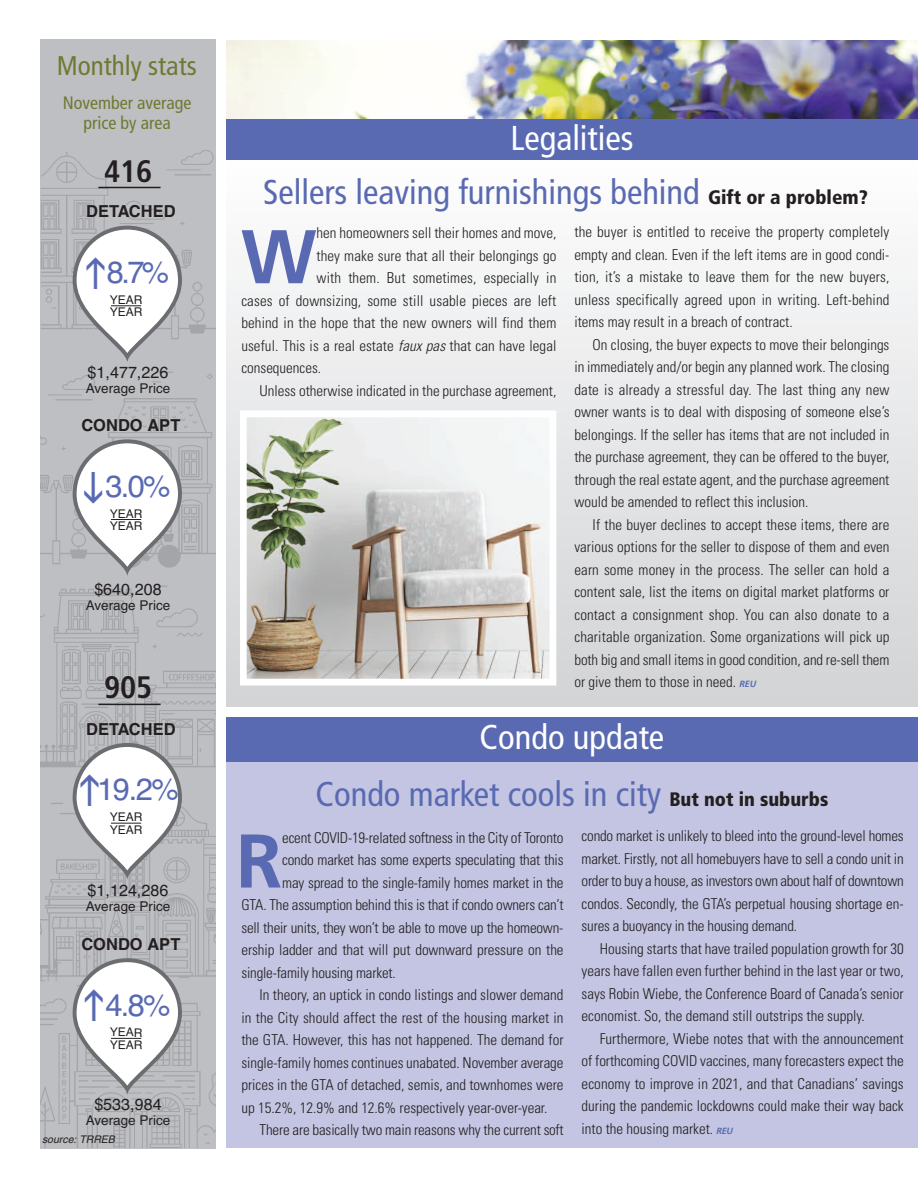
<style>
.page{position:relative;width:918px;height:1188px;background:#fff}
.page>*{position:absolute;margin:0;border:0;box-sizing:border-box;transform-origin:0 0}
.t1{font:700 76.05px "Frutiger";color:#596ab2}
.t2{font:condensed 34.5px/57px "Frutiger";color:#596ab2;text-align:center}
.t3{font:condensed 34.5px "Frutiger";color:#fff}
.t4{font:700 condensed 31.05px "Frutiger";color:#231f20}
.t5{font:30.9px "Helvetica";color:#596ab2}
.t6{font:condensed 27px "Frutiger";color:#707933}
.t7{font:condensed 18px/19.5px "Frutiger";color:#707933;text-align:center}
.t8{font:700 16.5px "Helvetica";color:#231f20}
.t9{font:16.2px "Helvetica";color:#231f20}
.t10{font:300 condensed 15px/22.5px "Univers";color:#231f20;text-align:justify}
.t11{font:13.5px "Helvetica";color:#231f20}
.t12{font:12px/12.5px "Helvetica";color:#231f20}
.t13{font:italic 10.5px "Helvetica";color:#231f20}
.s1{font-weight:900;font-size:19.5px;color:#231f20}
.s2{font-style:italic}
.s3{font-family:"Frutiger";font-weight:700;font-style:italic;font-stretch:normal;font-size:9px;color:#596ab2}
.s4{color:#fff}
</style>
<div class="page">
<div style="left:226px;top:717px;width:692px;height:431px;background:#c3c5e2"></div>
<img style="left:226px;top:40px;width:692px;height:79px">
<div style="left:226px;top:155px;width:692px;height:552px;background:linear-gradient(to bottom,#fefefe,#d1d3d5)"></div>
<div style="left:226px;top:717px;width:692px;height:45px;background:#596ab2"></div>
<div style="left:226px;top:119px;width:692px;height:41px;background:#596ab2"></div>
<div style="left:40px;top:39px;width:176px;height:1110px;background:#bebfc2"></div>
<img style="left:40px;top:793px;width:176px;height:355px">
<img style="left:40px;top:585px;width:176px;height:182px">
<img style="left:40px;top:371px;width:176px;height:193px">
<img style="left:41px;top:150px;width:175px;height:184px">
<hr style="left:98px;top:187px;width:63px;height:1px;background:#231f20">
<hr style="left:98px;top:704px;width:63px;height:1px;background:#231f20">
<img style="left:248px;top:419px;width:300px;height:259px">
<div style="left:240px;top:411px;width:316px;height:275px;border:7px solid #fff"></div>
<svg style="left:73px;top:226px;width:109px;height:136px"></svg>
<svg style="left:73px;top:439px;width:109px;height:137px"></svg>
<svg style="left:73px;top:743px;width:109px;height:137px"></svg>
<svg style="left:73px;top:958px;width:109px;height:137px"></svg>
<h3 class="t6" style="left:57px;top:54px;width:141px">Monthly stats</h3>
<p class="t7" style="left:63px;top:95px;width:130px">November average price by area</p>
<h3 class="t4" style="left:104px;top:159px;width:50px">416</h3>
<p class="t8" style="left:86px;top:206px;width:91px">DETACHED</p>
<h3 class="t5" style="left:107px;top:254px;width:64px">8.7%</h3>
<p class="t12" style="left:110px;top:294px;width:34px">YEAR<br>YEAR</p>
<p class="t9" style="left:88px;top:363px;width:82px">$1,477,226</p>
<p class="t11" style="left:86px;top:380px;width:86px">Average Price</p>
<p class="t8" style="left:81px;top:419px;width:100px">CONDO APT</p>
<h3 class="t5" style="left:106px;top:468px;width:67px">3.0%</h3>
<p class="t12" style="left:110px;top:507px;width:34px">YEAR<br>YEAR</p>
<p class="t9" style="left:94px;top:580px;width:69px">$640,208</p>
<p class="t11" style="left:86px;top:598px;width:86px">Average Price</p>
<h3 class="t4" style="left:104px;top:675px;width:50px">905</h3>
<p class="t8" style="left:86px;top:723px;width:91px">DETACHED</p>
<h3 class="t5" style="left:97px;top:772px;width:83px">19.2%</h3>
<p class="t12" style="left:110px;top:811px;width:34px">YEAR<br>YEAR</p>
<p class="t9" style="left:88px;top:881px;width:82px">$1,124,286</p>
<p class="t11" style="left:86px;top:898px;width:86px">Average Price</p>
<p class="t8" style="left:81px;top:938px;width:100px">CONDO APT</p>
<h3 class="t5" style="left:106px;top:987px;width:67px">4.8%</h3>
<p class="t12" style="left:110px;top:1026px;width:34px;rotate:1deg">YEAR<br>YEAR</p>
<p class="t9" style="left:94px;top:1095px;width:69px">$533,984</p>
<p class="t11" style="left:86px;top:1112px;width:86px">Average Price</p>
<p class="t13" style="left:42px;top:1135px;width:74px">source: TRREB</p>
<h2 class="t3" style="left:510px;top:124px;width:125px">Legalities</h2>
<h2 class="t2" style="left:263px;top:166px;width:606px">Sellers leaving furnishings behind <span class="s1">Gift or a problem?</span></h2>
<h1 class="t1" style="left:241px;top:226px;width:77px">W</h1>
<p class="t10" style="left:317px;top:223px;width:241px">hen homeowners sell their homes and move,</p>
<p class="t10" style="left:317px;top:246px;width:241px">they make sure that all their belongings go</p>
<p class="t10" style="left:317px;top:268px;width:241px">with them. But sometimes, especially in</p>
<p class="t10" style="left:241px;top:291px;width:317px">cases of downsizing, some still usable pieces are left</p>
<p class="t10" style="left:241px;top:313px;width:317px">behind in the hope that the new owners will find them</p>
<p class="t10" style="left:241px;top:336px;width:317px">useful. This is a real estate <span class="s2">faux pas</span> that can have legal</p>
<p class="t10" style="left:241px;top:358px;width:81px">consequences.</p>
<p class="t10" style="left:260px;top:381px;width:298px">Unless otherwise indicated in the purchase agreement,</p>
<p class="t10" style="left:574px;top:222px;width:317px">the buyer is entitled to receive the property completely empty and clean. Even if the left items are in good condi&shy;tion, it’s a mistake to leave them for the new buyers, unless specifically agreed upon in writing. Left-behind items may result in a breach of contract.</p>
<p class="t10" style="left:574px;top:334px;width:317px;text-indent:18px">On closing, the buyer expects to move their belongings in immediately and/or begin any planned work. The closing date is already a stressful day. The last thing any new owner wants is to deal with disposing of someone else’s belongings. If the seller has items that are not included in the purchase agreement, they can be offered to the buyer, through the real estate agent, and the purchase agreement would be amended to reflect this inclusion.</p>
<p class="t10" style="left:574px;top:514px;width:317px;text-indent:18px">If the buyer declines to accept these items, there are various options for the seller to dispose of them and even earn some money in the process. The seller can hold a content sale, list the items on digital market platforms or contact a consignment shop. You can also donate to a charitable organization. Some organizations will pick up both big and small items in good condition, and re-sell them or give them to those in need. <span class="s3">REU</span></p>
<h2 class="t2" style="left:316px;top:711px;width:514px"><span class="s4">Condo update<br></span>Condo market cools in city <span class="s1">But not in suburbs</span></h2>
<h1 class="t1" style="left:236px;top:830px;width:48px">R</h1>
<p class="t10" style="left:282px;top:827px;width:283px">ecent COVID-19-related softness in the City of Toronto</p>
<p class="t10" style="left:282px;top:850px;width:283px">condo market has some experts speculating that this</p>
<p class="t10" style="left:282px;top:872px;width:283px">may spread to the single-family homes market in the</p>
<p class="t10" style="left:241px;top:895px;width:324px">GTA. The assumption behind this is that if condo owners can’t</p>
<p class="t10" style="left:241px;top:917px;width:323px">sell their units, they won’t be able to move up the homeown-</p>
<p class="t10" style="left:241px;top:940px;width:324px">ership ladder and that will put downward pressure on the</p>
<p class="t10" style="left:241px;top:962px;width:156px">single-family housing market.</p>
<p class="t10" style="left:260px;top:985px;width:306px">In theory, an uptick in condo listings and slower demand</p>
<p class="t10" style="left:241px;top:1007px;width:324px">in the City should affect the rest of the housing market in</p>
<p class="t10" style="left:241px;top:1030px;width:324px">the GTA. However, this has not happened. The demand for</p>
<p class="t10" style="left:241px;top:1052px;width:324px">single-family homes continues unabated. November average</p>
<p class="t10" style="left:241px;top:1075px;width:324px">prices in the GTA of detached, semis, and townhomes were</p>
<p class="t10" style="left:241px;top:1097px;width:308px">up 15.2%, 12.9% and 12.6% respectively year-over-year.</p>
<p class="t10" style="left:260px;top:1120px;width:305px">There are basically two main reasons why the current soft</p>
<p class="t10" style="left:582px;top:826px;width:324px">condo market is unlikely to bleed into the ground-level homes market. Firstly, not all homebuyers have to sell a condo unit in order to buy a house, as investors own about half of downtown condos. Secondly, the GTA’s perpetual housing shortage en&shy;sures a buoyancy in the housing demand.</p>
<p class="t10" style="left:582px;top:939px;width:324px;text-indent:18px">Housing starts that have trailed population growth for 30 years have fallen even further behind in the last year or two, says Robin Wiebe, the Conference Board of Canada’s senior economist. So, the demand still outstrips the supply.</p>
<p class="t10" style="left:582px;top:1029px;width:324px;text-indent:18px">Furthermore, Wiebe notes that with the announcement of forthcoming COVID vaccines, many forecasters expect the economy to improve in 2021, and that Canadians’ savings during the pandemic lockdowns could make their way back into the housing market. <span class="s3">REU</span></p>
</div>
